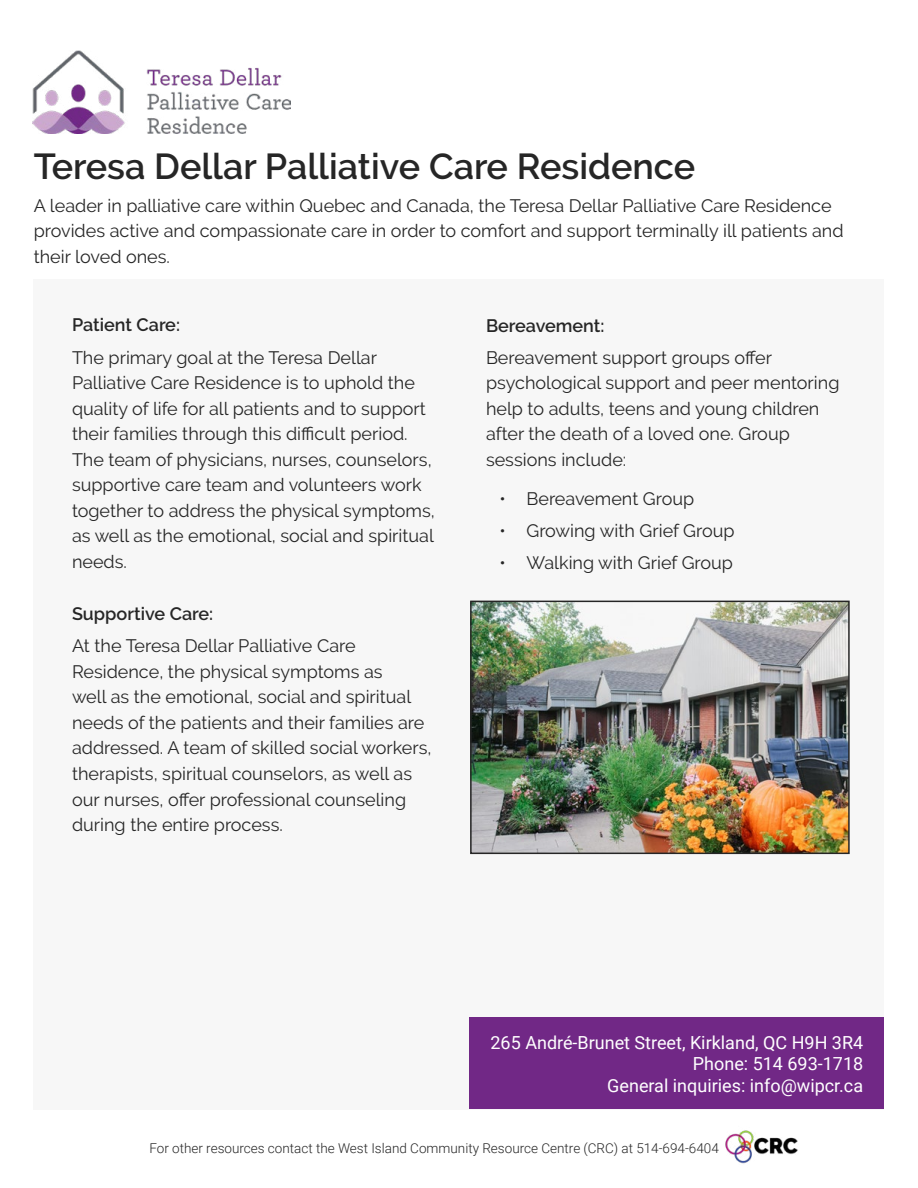
<style>
.page{position:relative;width:918px;height:1188px;background:#fff}
.page>*{position:absolute;margin:0;border:0;box-sizing:border-box;transform-origin:0 0}
.t1{font:600 36px "Raleway";color:#262626}
.t2{font:18px/25.5px "Raleway";color:#262626}
.t3{font:18px/21.6px "Roboto";color:#fff;text-align:right}
.t4{font:600 18px "Raleway";color:#262626}
.t5{font:300 13.5px "Roboto";color:#262626}
</style>
<div class="page">
<img style="left:725px;top:1130px;width:73px;height:34px">
<div style="left:34px;top:279px;width:850px;height:830px;background:#f7f7f7"></div>
<div style="left:469px;top:1017px;width:415px;height:92px;background:#712886"></div>
<img style="left:32px;top:51px;width:259px;height:82px">
<img style="left:473px;top:604px;width:374px;height:247px">
<div style="left:470px;top:601px;width:380px;height:253px;border:2px solid #262626"></div>
<h1 class="t1" style="left:34px;top:146px;width:663px">Teresa Dellar Palliative Care Residence</h1>
<p class="t2" style="left:34px;top:192px;width:811px">A leader in palliative care within Quebec and Canada, the Teresa Dellar Palliative Care Residence provides active and compassionate care in order to comfort and support terminally ill patients and their loved ones.</p>
<p class="t4" style="left:72px;top:315px;width:110px">Patient Care:</p>
<p class="t2" style="left:72px;top:345px;width:364px">The primary goal at the Teresa Dellar Palliative Care Residence is to uphold the quality of life for all patients and to support their families through this difficult period.<br>The team of physicians, nurses, counselors, supportive care team and volunteers work together to address the physical symptoms, as well as the emotional, social and spiritual needs.</p>
<p class="t4" style="left:72px;top:604px;width:143px">Supportive Care:</p>
<p class="t2" style="left:72px;top:633px;width:361px">At the Teresa Dellar Palliative Care Residence, the physical symptoms as<br>well as the emotional, social and spiritual needs of the patients and their families are addressed. A team of skilled social workers, therapists, spiritual counselors, as well as our nurses, offer professional counseling during the entire process.</p>
<p class="t4" style="left:486px;top:315px;width:120px">Bereavement:</p>
<p class="t2" style="left:486px;top:345px;width:355px">Bereavement support groups offer psychological support and peer mentoring help to adults, teens and young children after the death of a loved one. Group sessions include:</p>
<p class="t2" style="left:500px;top:486px;width:196px">• Bereavement Group</p>
<p class="t2" style="left:500px;top:518px;width:237px">• Growing with Grief Group</p>
<p class="t2" style="left:500px;top:550px;width:235px">• Walking with Grief Group</p>
<p class="t3" style="left:491px;top:1031px;width:374px">265 André-Brunet Street, Kirkland, QC H9H 3R4<br>Phone: 514 693-1718<br>General inquiries: info@wipcr.ca</p>
<p class="t5" style="left:149px;top:1138px;width:571px">For other resources contact the West Island Community Resource Centre (CRC) at 514-694-6404</p>
</div>
